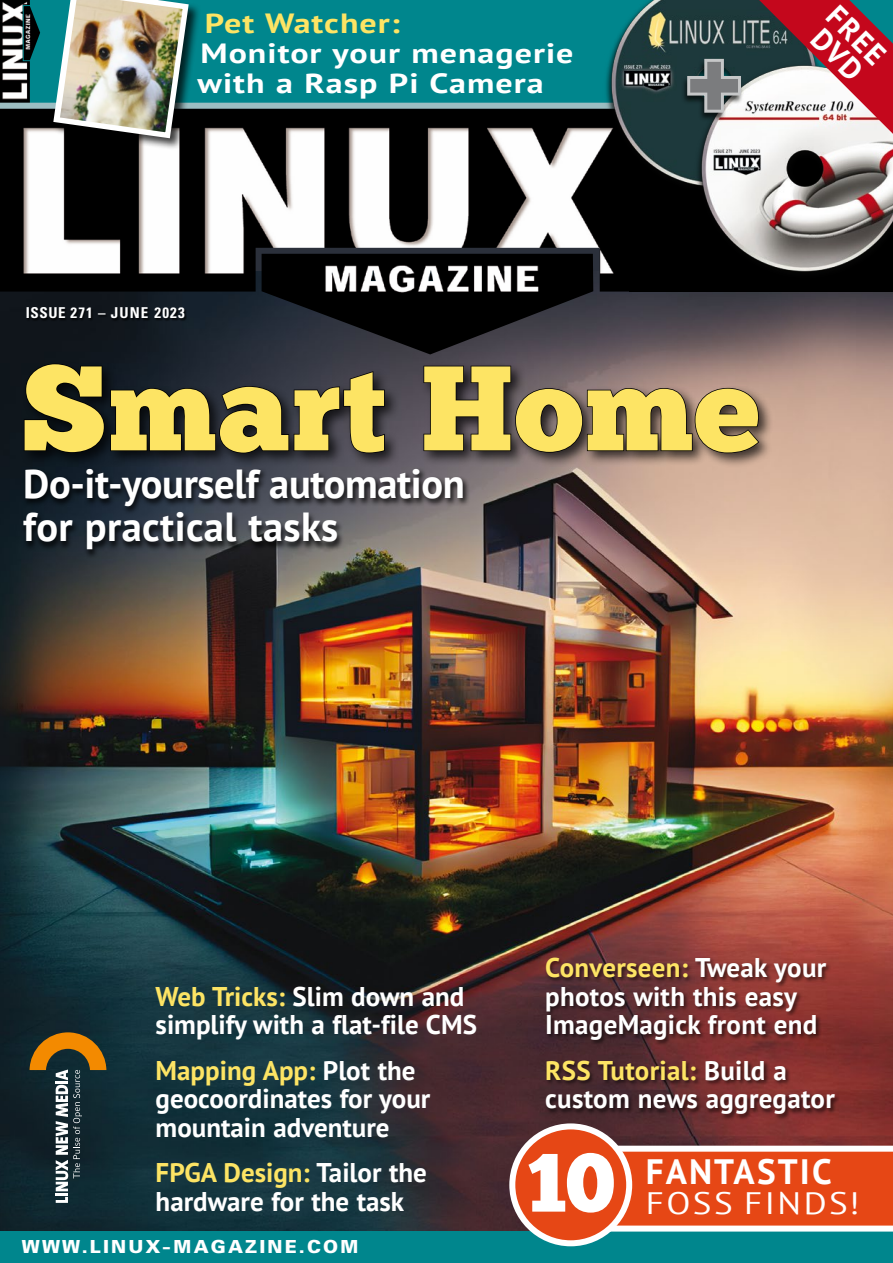
<style>
.page{position:relative;width:893px;height:1263px;background:#fff}
.page>*{position:absolute;margin:0;border:0;box-sizing:border-box;transform-origin:0 0}
.t1{font:120px "Chunk Five";letter-spacing:.01em;color:#fde464}
.t2{font:900 expanded 94.5px "Helvetica Neue";color:#7b7c7e}
.t3{font:82.5px "Chunk Five";color:#fff}
.t4{font:700 40.5px/43.5px "PT Sans";letter-spacing:-.01em;color:#fff}
.t5{font:700 35.25px "PT Sans";letter-spacing:.06em;color:#fff}
.t6{font:30.9px "PT Sans";letter-spacing:.07em;color:#fff;scale:1.14 1}
.t7{font:700 30px/27px "PT Sans";color:#fff}
.t8{font:700 27.75px/30px "PT Sans";letter-spacing:.03em;color:#fff;scale:1.23 1}
.t9{font:700 27px/28.5px "PT Sans";color:#fff}
.t10{font:900 18px "Univers";letter-spacing:.12em;color:#fff}
.t11{font:700 condensed 15px "Univers";letter-spacing:.08em;color:#fff}
.s1{color:#fde464}
</style>
<div class="page">
<img style="left:0;top:292px;width:893px;height:939px">
<div style="left:0;top:0;width:893px;height:106px;background:#00868d"></div>
<div style="left:0;top:1231px;width:893px;height:32px;background:#00868d"></div>
<img style="left:0;top:109px;width:632px;height:245px">
<img style="left:0;top:0;width:40px;height:103px">
<div style="left:630px;top:106px;width:263px;height:186px;background:#000"></div>
<div style="left:544px;top:957px;width:296px;height:163px;background:#000;opacity:.6"></div>
<div style="left:26px;top:307px;width:161px;height:15px;background:#000;opacity:.8"></div>
<div style="left:20px;top:467px;width:450px;height:92px;background:#000;opacity:.75"></div>
<div style="left:20px;top:360px;width:754px;height:108px;background:#000;opacity:.7"></div>
<svg style="left:23px;top:363px;width:363px;height:91px;background:#181b21"></svg>
<svg style="left:423px;top:365px;width:337px;height:89px;background:#544846"></svg>
<svg style="left:608px;top:1146px;width:285px;height:85px;background:#e96035"></svg>
<div style="left:512px;top:1126px;width:117px;height:117px;background:#e64715;border-radius:50%"></div>
<div style="left:509px;top:1123px;width:123px;height:123px;border:6px solid #fff;border-radius:50%"></div>
<div style="left:0;top:103px;width:646px;height:6px;background:#9cbec2"></div>
<img style="left:596px;top:0;width:163px;height:207px">
<img style="left:687px;top:38px;width:206px;height:255px">
<svg style="left:759px;top:0;width:134px;height:134px;background:#b46872"></svg>
<div style="left:681px;top:58px;width:63px;height:63px;background:#000;opacity:.65"></div>
<svg style="left:684px;top:56px;width:60px;height:60px;background:#637374"></svg>
<div style="left:53px;top:0;width:148px;height:151px;background:#000;opacity:.75"></div>
<img style="left:50px;top:0;width:142px;height:141px">
<svg style="left:30px;top:1032px;width:76px;height:171px;background:#3f453b"></svg>
<p class="t8" style="left:197px;top:7px;width:307px"><span class="s1">Pet Watcher:<br></span>Monitor your menagerie with a Rasp Pi Camera</p>
<p class="t2" style="left:686px;top:14px;width:58px">+</p>
<p class="t7" style="left:842px;top:0;width:71px;rotate:45deg">FREE<br>DVD</p>
<p class="t11" style="left:26px;top:304px;width:161px">ISSUE 271 – JUNE 2023</p>
<p class="t1" style="left:22px;top:337px;width:740px">Smart Home</p>
<p class="t4" style="left:23px;top:461px;width:443px">Do-it-yourself automation for practical tasks</p>
<p class="t9" style="left:156px;top:981px;width:323px"><span class="s1">Web Tricks:</span> Slim down and simplify with a flat-file CMS</p>
<p class="t9" style="left:156px;top:1055px;width:276px"><span class="s1">Mapping App:</span> Plot the geocoordinates for your mountain adventure</p>
<p class="t9" style="left:156px;top:1158px;width:273px"><span class="s1">FPGA Design:</span> Tailor the hardware for the task</p>
<p class="t10" style="left:22px;top:1236px;width:338px">WWW.LINUX-MAGAZINE.COM</p>
<p class="t9" style="left:545px;top:953px;width:282px"><span class="s1">Converseen:</span> Tweak your photos with this easy<br>ImageMagick front end</p>
<p class="t9" style="left:545px;top:1055px;width:291px"><span class="s1">RSS Tutorial:</span> Build a custom news aggregator</p>
<p class="t3" style="left:526px;top:1144px;width:90px">10</p>
<p class="t5" style="left:646px;top:1148px;width:187px">FANTASTIC</p>
<p class="t6" style="left:646px;top:1183px;width:189px">FOSS FINDS!</p>
</div>
